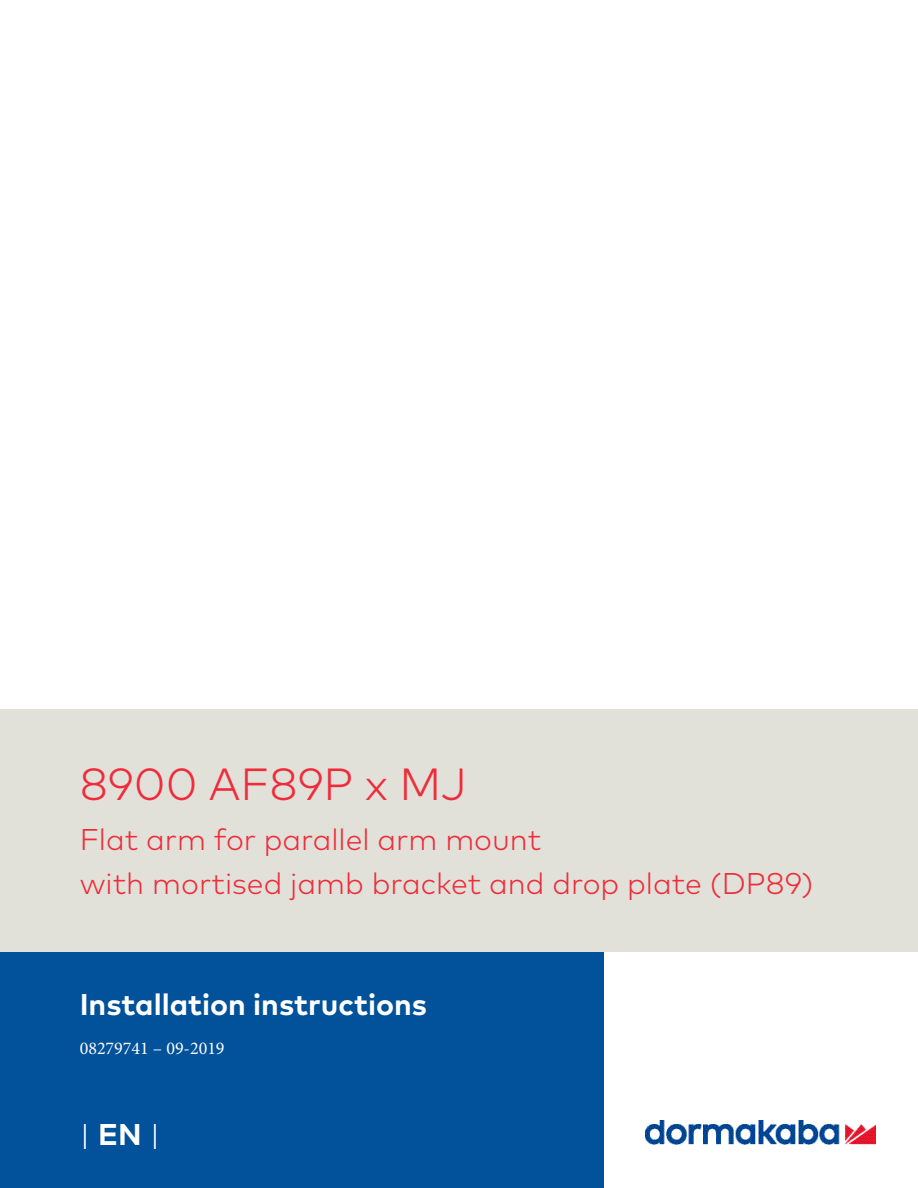
<style>
.page{position:relative;width:918px;height:1188px;background:#fff}
.page>*{position:absolute;margin:0;border:0;box-sizing:border-box;transform-origin:0 0}
.Title_30pt_36pt{font:300 45px "Mark Pro";color:#ee2c3b}
.Subtitle_20pt_36pt{font:300 30px/43.5px "Mark Pro";color:#ee2c3b}
.Title_Bold_20pt_24pt{font:700 30px "Mark Pro";color:#fff}
.Title_Bold_20pt_24pt-2{font:300 30px "Mark Pro";color:#fff}
.t1{font:18px "Minion Pro";color:#fff}
.s1{font-weight:700}
</style>
<div class="page">
<img style="left:646px;top:1120px;width:230px;height:25px">
<div style="left:0;top:952px;width:603px;height:236px;background:#01519b"></div>
<div style="left:0;top:709px;width:918px;height:243px;background:#e2e1d9"></div>
<p class="Title_30pt_36pt" style="left:80px;top:751px;width:389px">8900 AF89P x MJ</p>
<p class="Subtitle_20pt_36pt" style="left:80px;top:816px;width:735px">Flat arm for parallel arm mount<br>with mortised jamb bracket and drop plate (DP89)</p>
<p class="Title_Bold_20pt_24pt" style="left:80px;top:982px;width:349px">Installation instructions</p>
<p class="t1" style="left:80px;top:1036px;width:146px">08279741 – 09-2019</p>
<p class="Title_Bold_20pt_24pt-2" style="left:80px;top:1112px;width:82px">| <span class="s1">EN</span> |</p>
</div>
